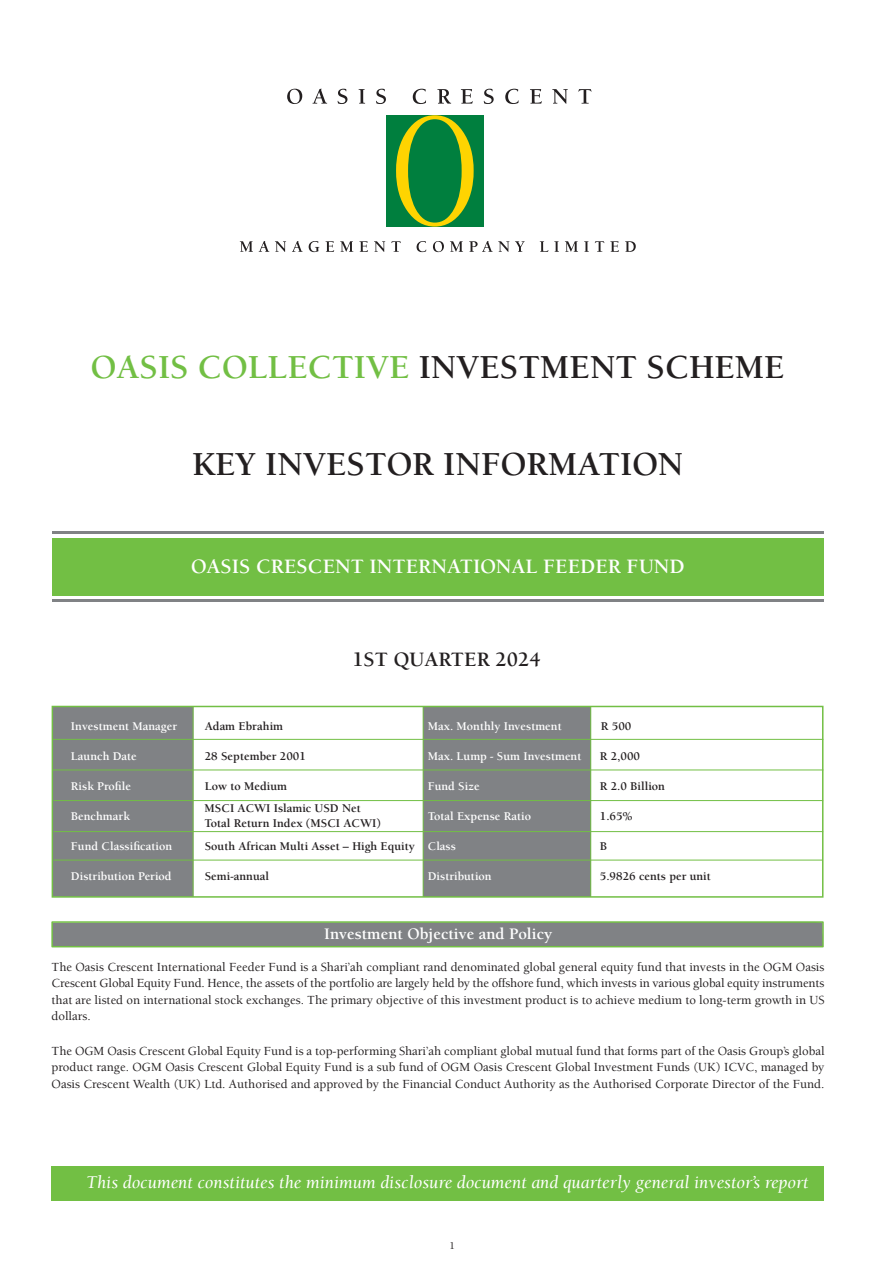
<style>
.page{position:relative;width:893px;height:1263px;background:#fff}
.page>*{position:absolute;margin:0;border:0;box-sizing:border-box;transform-origin:0 0}
.t1{font:700 34.5px "Berkeley Std";color:#231f20}
.t2{font:700 21px "Berkeley Std";color:#fff}
.t3{font:700 21px "Berkeley Std";color:#231f20}
.t4{font:italic 18.45px "Berkeley Std";color:#fff}
.t5{font:700 16.5px "Berkeley Std";color:#fff}
.t6{font:500 12.75px/16.5px "Berkeley Std";color:#231f20;text-align:justify}
.t7{font:700 12.15px/15px "Berkeley Std";color:#231f20}
.t8{font:700 12.15px "Berkeley Std";color:#fff}
.t9{font:500 10.5px "Berkeley Std";color:#231f20}
.s1{color:#72bf44}
.s2{color:#fff}
</style>
<div class="page">
<div style="left:386px;top:115px;width:98px;height:112px;background:#007f3e"></div>
<svg style="left:396px;top:115px;width:78px;height:112px"></svg>
<svg style="left:287px;top:89px;width:304px;height:15px"></svg>
<svg style="left:240px;top:241px;width:396px;height:11px"></svg>
<div style="left:52px;top:538px;width:771px;height:58px;background:#72bf44"></div>
<hr style="left:52px;top:599px;width:771px;height:3px;background:#808285">
<hr style="left:52px;top:531px;width:771px;height:3px;background:#808285">
<div style="left:54px;top:924px;width:767px;height:20px;background:#808285"></div>
<div style="left:51px;top:921px;width:773px;height:26px;border:2px solid #72bf44"></div>
<div style="left:55px;top:709px;width:138px;height:186px;background:#808285"></div>
<div style="left:423px;top:707px;width:168px;height:190px;background:#808285"></div>
<hr style="left:193px;top:706px;width:1px;height:191px;background:#72bf44">
<hr style="left:53px;top:739px;width:770px;height:1px;background:#72bf44">
<hr style="left:53px;top:769px;width:770px;height:1px;background:#72bf44">
<hr style="left:54px;top:800px;width:769px;height:1px;background:#72bf44">
<hr style="left:54px;top:831px;width:769px;height:1px;background:#72bf44">
<hr style="left:54px;top:860px;width:769px;height:1px;background:#72bf44">
<hr style="left:423px;top:707px;width:1px;height:190px;background:#72bf44">
<hr style="left:590px;top:706px;width:1px;height:191px;background:#72bf44">
<div style="left:52px;top:706px;width:771px;height:192px;border:2px solid #72bf44"></div>
<div style="left:52px;top:1166px;width:772px;height:34px;background:#72bf44"></div>
<h1 class="t1" style="left:91px;top:349px;width:695px"><span class="s1">OASIS COLLECTIVE</span> INVESTMENT SCHEME</h1>
<h1 class="t1" style="left:192px;top:445px;width:493px">KEY INVESTOR INFORMATION</h1>
<h2 class="t2" style="left:191px;top:555px;width:495px">OASIS CRESCENT INTERNATIONAL FEEDER FUND</h2>
<h2 class="t3" style="left:352px;top:648px;width:190px">1ST QUARTER 2024</h2>
<p class="t8" style="left:71px;top:720px;width:108px">Investment Manager</p>
<p class="t7" style="left:205px;top:719px;width:80px">Adam Ebrahim</p>
<p class="t8" style="left:428px;top:720px;width:136px">Max. Monthly Investment</p>
<p class="t7" style="left:601px;top:719px;width:32px">R 500</p>
<p class="t8" style="left:71px;top:750px;width:67px">Launch Date</p>
<p class="t7" style="left:205px;top:749px;width:103px">28 September 2001</p>
<p class="t8" style="left:428px;top:750px;width:155px">Max. Lump - Sum Investment</p>
<p class="t7" style="left:600px;top:749px;width:42px">R 2,000</p>
<p class="t8" style="left:71px;top:780px;width:62px">Risk Profile</p>
<p class="t7" style="left:205px;top:779px;width:84px">Low to Medium</p>
<p class="t8" style="left:428px;top:780px;width:53px">Fund Size</p>
<p class="t7" style="left:600px;top:779px;width:67px">R 2.0 Billion</p>
<p class="t8" style="left:71px;top:810px;width:61px">Benchmark</p>
<p class="t8" style="left:428px;top:810px;width:105px">Total Expense Ratio</p>
<p class="t7" style="left:600px;top:809px;width:34px">1.65%</p>
<p class="t8" style="left:71px;top:840px;width:103px">Fund Classification</p>
<p class="t7" style="left:205px;top:839px;width:253px">South African Multi Asset – High Equity <span class="s2">Class</span></p>
<p class="t7" style="left:600px;top:839px;width:9px">B</p>
<p class="t8" style="left:71px;top:870px;width:102px">Distribution Period</p>
<p class="t7" style="left:205px;top:869px;width:66px">Semi-annual</p>
<p class="t8" style="left:428px;top:870px;width:65px">Distribution</p>
<p class="t7" style="left:600px;top:869px;width:113px">5.9826 cents per unit</p>
<p class="t7" style="left:205px;top:801px;width:178px">MSCI ACWI Islamic USD Net<br>Total Return Index (MSCI ACWI)</p>
<p class="t5" style="left:324px;top:925px;width:230px">Investment Objective and Policy</p>
<p class="t6" style="left:52px;top:959px;width:774px">The Oasis Crescent International Feeder Fund is a Shari’ah compliant rand denominated global general equity fund that invests in the OGM Oasis Crescent Global Equity Fund. Hence, the assets of the portfolio are largely held by the offshore fund, which invests in various global equity instruments that are listed on international stock exchanges. The primary objective of this investment product is to achieve medium to long-term growth in US dollars.</p>
<p class="t6" style="left:52px;top:1043px;width:774px">The OGM Oasis Crescent Global Equity Fund is a top-performing Shari’ah compliant global mutual fund that forms part of the Oasis Group’s global product range. OGM Oasis Crescent Global Equity Fund is a sub fund of OGM Oasis Crescent Global Investment Funds (UK) ICVC, managed by Oasis Crescent Wealth (UK) Ltd. Authorised and approved by the Financial Conduct Authority as the Authorised Corporate Director of the Fund.</p>
<h3 class="t4" style="left:86px;top:1173px;width:724px">This document constitutes the minimum disclosure document and quarterly general investor’s report</h3>
<p class="t9" style="left:449px;top:1240px;width:7px">1</p>
</div>
